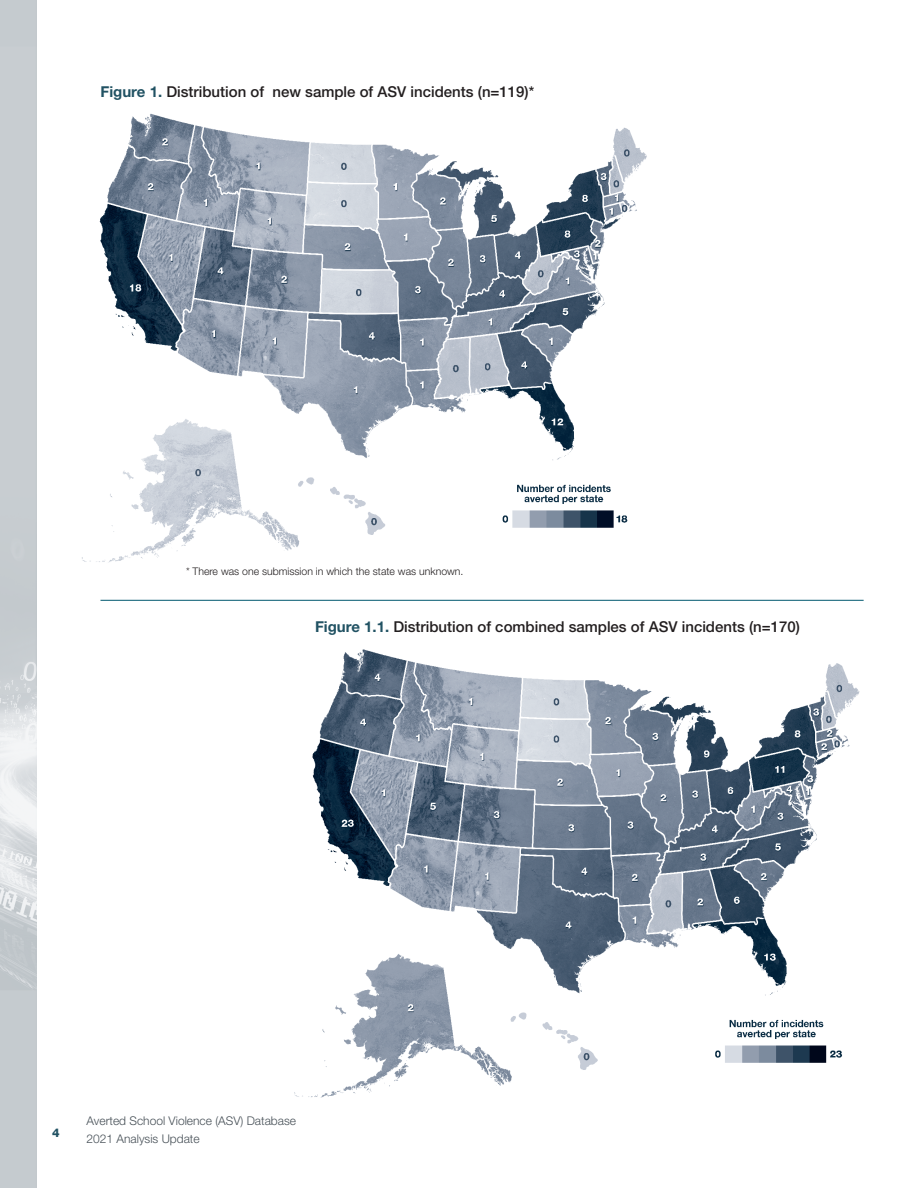
<style>
.page{position:relative;width:918px;height:1188px;background:#fff}
.page>*{position:absolute;margin:0;border:0;box-sizing:border-box;transform-origin:0 0}
.t1{font:500 15px "Helvetica Neue LT Std";color:#231f20}
.t2{font:300 12px/18px "Helvetica Neue LT Std";color:#475057}
.t3{font:800 12px "Helvetica Neue LT Std";color:#215263}
.t4{font:300 10.5px "Helvetica Neue LT Std";color:#231f20}
.s1{font-weight:700;color:#215263}
</style>
<div class="page">
<img style="left:0;top:0;width:37px;height:1188px">
<hr style="left:100px;top:600px;width:764px;height:1px;background:#00586f">
<img style="left:82px;top:113px;width:565px;height:450px">
<img style="left:294px;top:649px;width:566px;height:449px">
<p class="t1" style="left:100px;top:83px;width:435px"><span class="s1">Figure 1.</span> Distribution of new sample of ASV incidents (n=119)*</p>
<p class="t4" style="left:186px;top:565px;width:279px">* There was one submission in which the state was unknown.</p>
<p class="t1" style="left:315px;top:618px;width:486px"><span class="s1">Figure 1.1.</span> Distribution of combined samples of ASV incidents (n=170)</p>
<p class="t3" style="left:52px;top:1125px;width:9px">4</p>
<p class="t2" style="left:87px;top:1111px;width:211px">Averted School Violence (ASV) Database<br>2021 Analysis Update</p>
</div>
